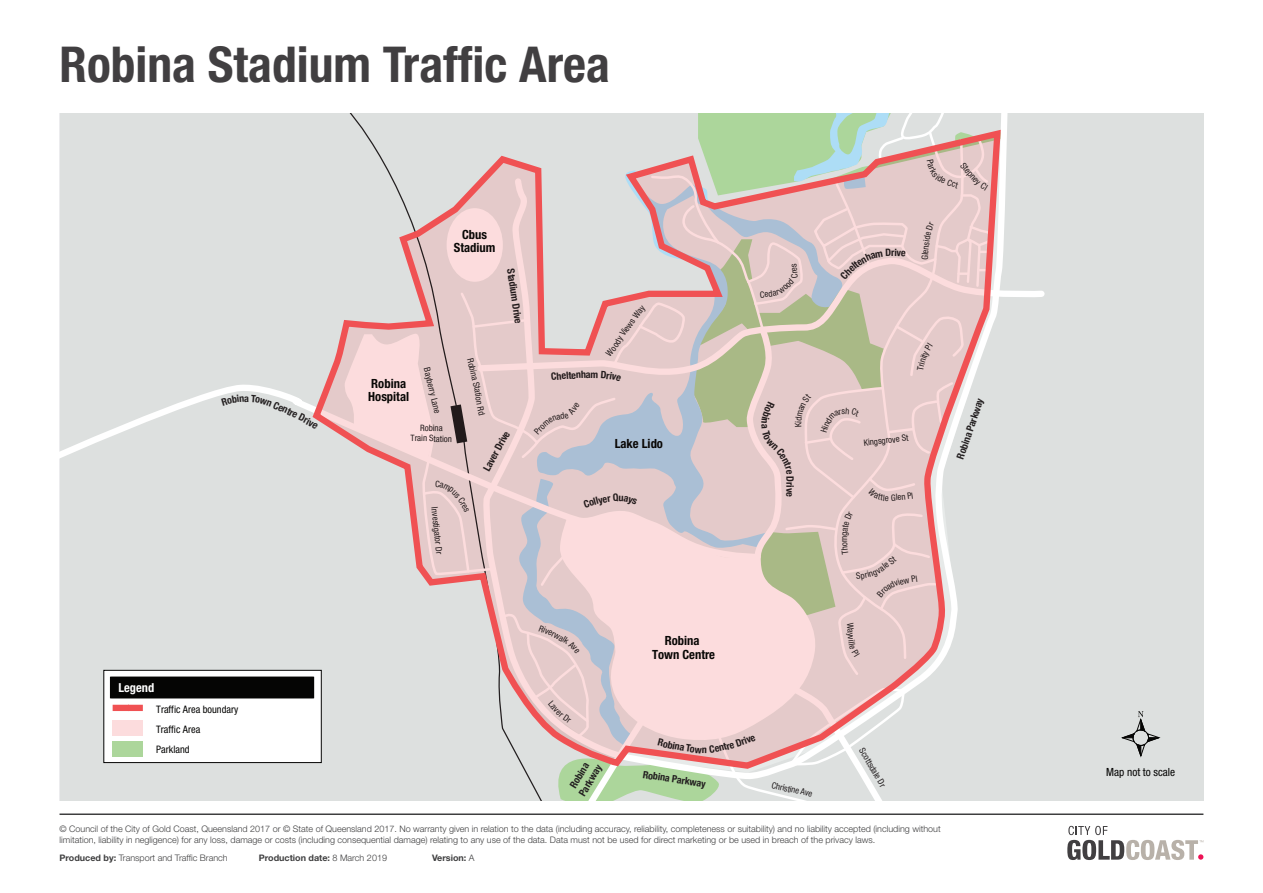
<style>
.page{position:relative;width:1263px;height:893px;background:#fff}
.page>*{position:absolute;margin:0;border:0;box-sizing:border-box;transform-origin:0 0}
.t1{font:700 condensed 49.5px "Helvetica Neue LT Std";color:#413f41}
.t2{font:700 condensed 12.6px/12.6px "Helvetica Neue LT Std";color:#0a0907;text-align:center}
.t3{font:700 condensed 12.45px "Helvetica Neue LT Std";color:#fff}
.t4{font:condensed 11.25px "Helvetica Neue";color:#050504}
.t5{font:condensed 10.35px "Helvetica Neue";color:#050504}
.t6{font:700 condensed 10.05px/12.1px "Helvetica Neue";color:#231f20}
.t7{font:300 9px/10.5px "Helvetica Neue LT Std";color:#3e3e3f}
.t8{font:700 9px "Helvetica Neue LT Std";color:#3e3e3f}
.t9{font:condensed 8.85px/10.6px "Helvetica Neue";color:#231f20;text-align:center}
.t10{font:condensed 8.85px "Helvetica Neue LT Std";color:#231f20}
.s1{font-weight:700}
.s2{font-weight:300}
</style>
<div class="page">
<hr style="left:60px;top:813px;width:1143px;height:2px;background:#3e3e3f">
<svg style="left:1067px;top:826px;width:136px;height:34px"></svg>
<div style="left:60px;top:114px;width:1143px;height:687px;background:#dde0df"></div>
<svg style="left:60px;top:384px;width:231px;height:74px"></svg>
<svg style="left:1121px;top:711px;width:40px;height:47px"></svg>
<div style="left:104px;top:670px;width:217px;height:93px;background:#fff"></div>
<div style="left:104px;top:670px;width:218px;height:93px;border:1px solid #050504"></div>
<div style="left:110px;top:676px;width:204px;height:22px;background:#050504"></div>
<div style="left:113px;top:705px;width:30px;height:6px;background:#f05153"></div>
<div style="left:113px;top:741px;width:30px;height:15px;background:#acd69b"></div>
<div style="left:113px;top:720px;width:30px;height:15px;background:#fcdcdd"></div>
<svg style="left:221px;top:395px;width:23px;height:10px"></svg>
<svg style="left:251px;top:395px;width:67px;height:34px"></svg>
<svg style="left:344px;top:114px;width:661px;height:687px"></svg>
<h1 class="t1" style="left:60px;top:34px;width:552px">Robina Stadium Traffic Area</h1>
<h2 class="t2" style="left:454px;top:228px;width:43px">Cbus<br>Stadium</h2>
<p class="t6" style="left:517px;top:268px;width:42px;rotate:82deg">Stadium D</p>
<p class="t9" style="left:789px;top:279px;width:16px;rotate:-95deg">Cres</p>
<p class="t6" style="left:891px;top:246px;width:5px">r</p>
<p class="t6" style="left:244px;top:391px;width:6px">a</p>
<h3 class="t3" style="left:118px;top:680px;width:37px">Legend</h3>
<p class="t5" style="left:156px;top:703px;width:84px">Traffic Area boundary</p>
<p class="t5" style="left:156px;top:743px;width:35px">Parkland</p>
<p class="t5" style="left:156px;top:723px;width:46px">Traffic Area</p>
<p class="t9" style="left:475px;top:357px;width:33px;rotate:76deg">Robina St</p>
<p class="t9" style="left:483px;top:388px;width:17px;rotate:82deg">ation</p>
<p class="t9" style="left:432px;top:366px;width:48px;rotate:76deg">Bayberry Lane</p>
<h2 class="t2" style="left:368px;top:377px;width:42px;text-align:left">Robina<br>Hospital</h2>
<p class="t6" style="left:966px;top:419px;width:22px;rotate:-72deg">rkwa</p>
<p class="t9" style="left:841px;top:405px;width:5px">s</p>
<p class="t9" style="left:411px;top:422px;width:43px;rotate:1deg">Robina<br>Train Station</p>
<p class="t6" style="left:953px;top:456px;width:41px;rotate:-71deg">Robina Pa</p>
<p class="t6" style="left:480px;top:467px;width:46px;rotate:-61deg">Laver Drive</p>
<p class="t9" style="left:863px;top:437px;width:46px;rotate:-7deg">Kingsgrove St</p>
<h2 class="t2" style="left:615px;top:437px;width:50px">Lake Lido</h2>
<p class="t9" style="left:440px;top:506px;width:49px;rotate:84deg">Investigator Dr</p>
<h2 class="t2" style="left:652px;top:634px;width:65px;line-height:14px">Robina<br>Town Centre</h2>
<p class="t6" style="left:797px;top:482px;width:5px;rotate:90deg">r</p>
<p class="t9" style="left:877px;top:565px;width:20px;rotate:-36deg">ale St</p>
<p class="t9" style="left:866px;top:746px;width:45px;rotate:60deg">Scottsdale Dr</p>
<p class="t6" style="left:565px;top:785px;width:36px;rotate:-59deg">Robina<br>Parkway</p>
<p class="t4" style="left:1106px;top:765px;width:70px">Map not to scale</p>
<p class="t6" style="left:644px;top:767px;width:36px;rotate:9deg">Robina P</p>
<p class="t6" style="left:678px;top:773px;width:31px;rotate:8deg">arkway</p>
<p class="t10" style="left:773px;top:780px;width:18px;rotate:13deg">Chris</p>
<p class="t10" style="left:789px;top:783px;width:19px;rotate:12deg">tine A</p>
<p class="t7" style="left:60px;top:824px;width:883px">© Council of the City of Gold Coast, Queensland 2017 or © State of Queensland 2017. No warranty given in relation to the data (including accuracy, reliability, completeness or suitability) and no liability accepted (including without limitation, liability in negligence) for any loss, damage or costs (including consequential damage) relating to any use of the data. Data must not be used for direct marketing or be used in breach of the privacy laws.</p>
<p class="t7" style="left:60px;top:852px;width:170px"><span class="s1">Produced by:</span> Transport and Traffic Branch</p>
<p class="t8" style="left:259px;top:852px;width:130px">Production date: <span class="s2">8 March 2019</span></p>
<p class="t8" style="left:432px;top:852px;width:44px">Version: <span class="s2">A</span></p>
</div>
